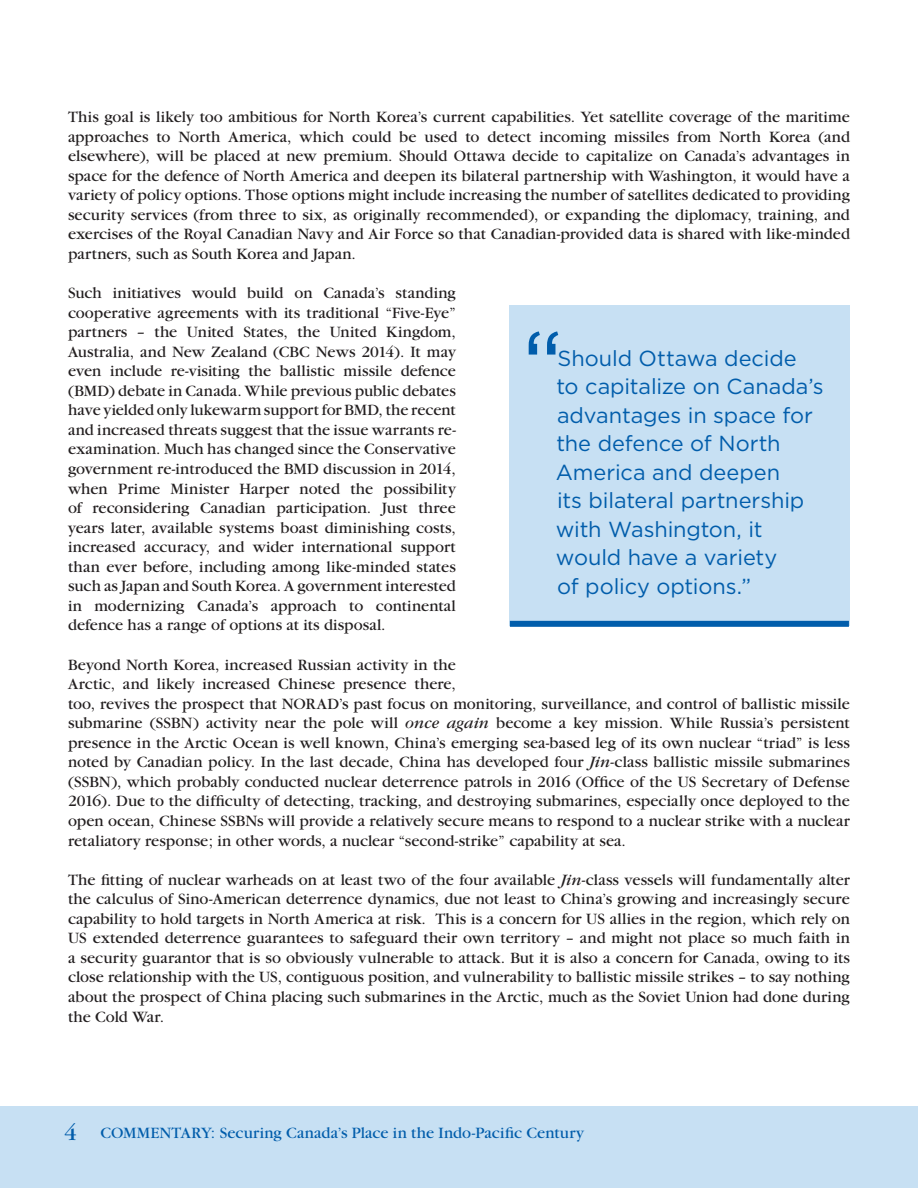
<style>
.page{position:relative;width:918px;height:1188px;background:#fff}
.page>*{position:absolute;margin:0;border:0;box-sizing:border-box;transform-origin:0 0}
.t1{font:102px "Gotham";color:#015dab;scale:.9 1}
.t2{font:21.75px/28.5px "Gotham";letter-spacing:-.005em;color:#015dab}
.t3{font:16.5px/19.5px "Garamond";color:#231f20;text-align:justify}
.t4{font:16.5px "Garamond";letter-spacing:.01em;color:#015dab}
.s1{font-style:italic}
.s2{font-size:24px}
</style>
<div class="page">
<div style="left:0;top:1106px;width:918px;height:82px;background:#c7e0f3"></div>
<div style="left:510px;top:305px;width:340px;height:321px;background:#c7e0f3"></div>
<div style="left:510px;top:621px;width:339px;height:6px;background:#015dab"></div>
<p class="t3" style="left:68px;top:107px;width:784px">This goal is likely too ambitious for North Korea’s current capabilities. Yet satellite coverage of the maritime approaches to North America, which could be used to detect incoming missiles from North Korea (and elsewhere), will be placed at new premium. Should Ottawa decide to capitalize on Canada’s advantages in space for the defence of North America and deepen its bilateral partnership with Washington, it would have a variety of policy options. Those options might include increasing the number of satellites dedicated to providing security services (from three to six, as originally recommended), or expanding the diplomacy, training, and exercises of the Royal Canadian Navy and Air Force so that Canadian-provided data is shared with like-minded partners, such as South Korea and Japan.</p>
<p class="t3" style="left:68px;top:283px;width:389px">Such initiatives would build on Canada’s standing cooperative agreements with its traditional “Five-Eye” partners – the United States, the United Kingdom, Australia, and New Zealand (CBC News 2014). It may even include re-visiting the ballistic missile defence (BMD) debate in Canada. While previous public debates have yielded only lukewarm support for BMD, the recent and increased threats suggest that the issue warrants re&shy;examination. Much has changed since the Conservative government re-introduced the BMD discussion in 2014, when Prime Minister Harper noted the possibility of reconsidering Canadian participation. Just three years later, available systems boast diminishing costs, increased accuracy, and wider international support than ever before, including among like-minded states such as Japan and South Korea. A government interested in modernizing Canada’s approach to continental defence has a range of options at its disposal.</p>
<p class="t3" style="left:68px;top:655px;width:783px;text-align:left">Beyond North Korea, increased Russian activity in the<br>Arctic, and likely increased Chinese presence there,<br>too, revives the prospect that NORAD’s past focus on monitoring, surveillance, and control of ballistic missile submarine (SSBN) activity near the pole will <span class="s1">once again</span> become a key mission. While Russia’s persistent presence in the Arctic Ocean is well known, China’s emerging sea-based leg of its own nuclear “triad” is less noted by Canadian policy. In the last decade, China has developed four <span class="s1">Jin</span>-class ballistic missile submarines (SSBN), which probably conducted nuclear deterrence patrols in 2016 (Office of the US Secretary of Defense 2016). Due to the difficulty of detecting, tracking, and destroying submarines, especially once deployed to the open ocean, Chinese SSBNs will provide a relatively secure means to respond to a nuclear strike with a nuclear retaliatory response; in other words, a nuclear “second-strike” capability at sea.</p>
<p class="t3" style="left:68px;top:870px;width:783px">The fitting of nuclear warheads on at least two of the four available <span class="s1">Jin</span>-class vessels will fundamentally alter the calculus of Sino-American deterrence dynamics, due not least to China’s growing and increasingly secure capability to hold targets in North America at risk. This is a concern for US allies in the region, which rely on US extended deterrence guarantees to safeguard their own territory – and might not place so much faith in a security guarantor that is so obviously vulnerable to attack. But it is also a concern for Canada, owing to its close relationship with the US, contiguous position, and vulnerability to ballistic missile strikes – to say nothing about the prospect of China placing such submarines in the Arctic, much as the Soviet Union had done during the Cold War.</p>
<h1 class="t1" style="left:522px;top:302px;width:47px">“</h1>
<h2 class="t2" style="left:556px;top:343px;width:269px">Should Ottawa decide<br>to capitalize on Canada’s advantages in space for the defence of North<br>America and deepen<br>its bilateral partnership with Washington, it would have a variety<br>of policy options.”</h2>
<p class="t4" style="left:64px;top:1125px;width:522px"><span class="s2">4</span> Commentary: Securing Canada’s Place in the Indo-Pacific Century</p>
</div>
